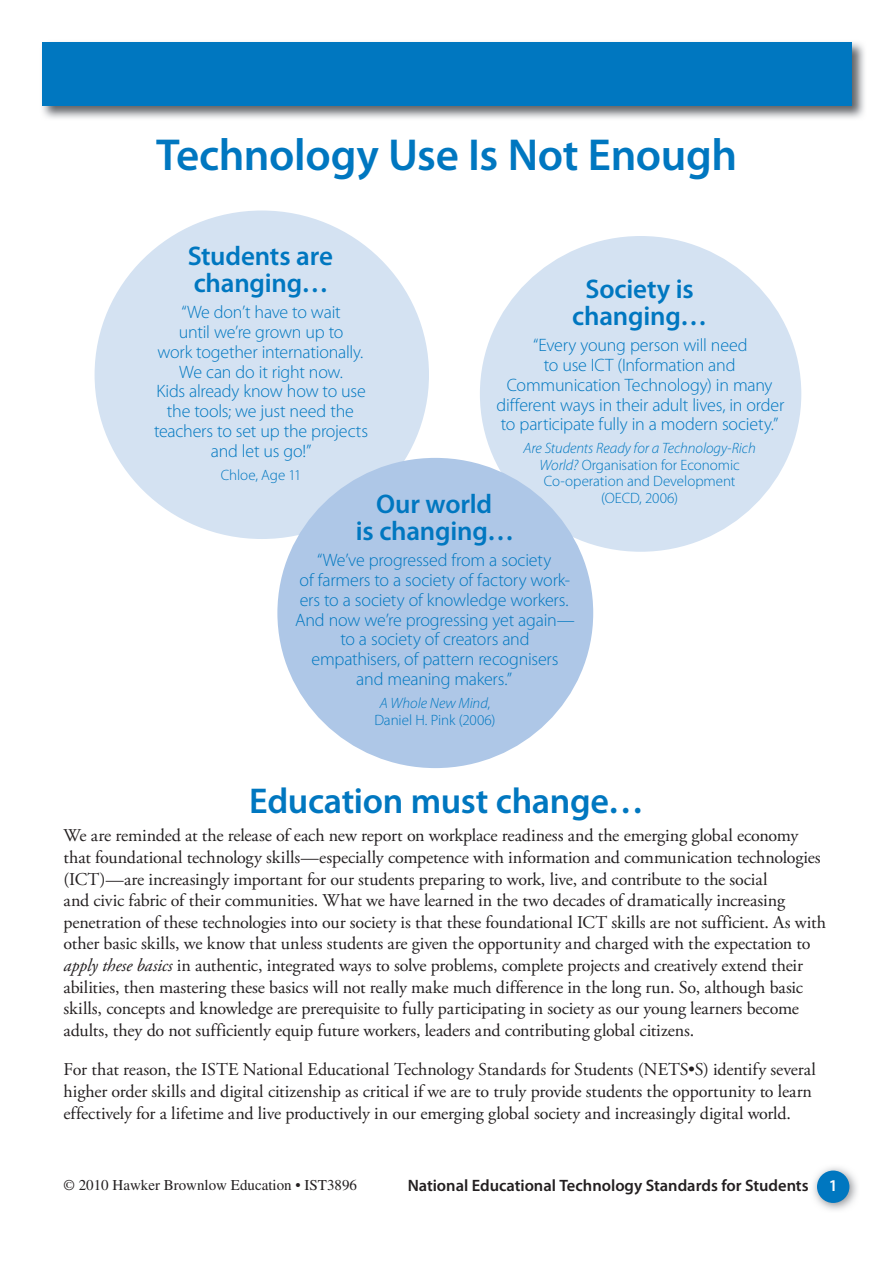
<style>
.page{position:relative;width:893px;height:1263px;background:#fff}
.page>*{position:absolute;margin:0;border:0;box-sizing:border-box;transform-origin:0 0}
.t1{font:600 45px "Myriad Pro";letter-spacing:-.01em;color:#0077c0}
.t2{font:600 36px "Myriad Pro";letter-spacing:-.01em;color:#0077c0}
.t3{font:600 27px/27px "Myriad Pro";letter-spacing:-.01em;color:#0077c0;text-align:center}
.t4{font:18px/21.6px "Adobe Garamond Pro";letter-spacing:-.01em;color:#231f20}
.t5{font:300 18px/19.8px "Myriad Pro";letter-spacing:-.01em;color:#0077c0;text-align:center}
.t6{font:600 16.5px "Myriad Pro";color:#231f20}
.t7{font:300 15px/16.5px "Myriad Pro";letter-spacing:-.005em;color:#0077c0;text-align:center}
.t8{font:15px "Times";color:#231f20}
.s1{font-style:italic}
.s2{color:#fff}
</style>
<div class="page">
<img style="left:42px;top:42px;width:823px;height:77px">
<div style="left:42px;top:43px;width:810px;height:63px;background:#0077c0"></div>
<img style="left:813px;top:1167px;width:44px;height:43px">
<div style="left:817px;top:1171px;width:32px;height:32px;background:#0077c0;border-radius:50%"></div>
<div style="left:95px;top:211px;width:334px;height:328px;background:#d4e2f2;border-radius:50%"></div>
<div style="left:480px;top:236px;width:321px;height:316px;background:#d4e2f2;border-radius:50%"></div>
<div style="left:277px;top:458px;width:316px;height:310px;background:#aec7e7;border-radius:50%"></div>
<p class="t1" style="left:156px;top:138px;width:582px">Technology Use Is Not Enough</p>
<p class="t3" style="left:188px;top:245px;width:147px;text-align:left">Students are changing…</p>
<p class="t5" style="left:154px;top:304px;width:216px">“We don’t have to wait<br>until we’re grown up to<br>work together internationally.<br>We can do it right now.<br>Kids already know how to use the tools; we just need the teachers to set up the projects and let us go!”</p>
<p class="t7" style="left:221px;top:468px;width:82px">Chloe, Age 11</p>
<p class="t3" style="left:572px;top:278px;width:136px">Society is changing…</p>
<p class="t5" style="left:496px;top:337px;width:289px">“Every young person will need<br>to use ICT (Information and Communication Technology) in many different ways in their adult lives, in order to participate fully in a modern society.”</p>
<p class="t7" style="left:523px;top:441px;width:234px"><span class="s1">Are Students Ready for a Technology-Rich<br>World?</span> Organisation for Economic<br>Co-operation and Development (OECD, 2006)</p>
<p class="t3" style="left:356px;top:493px;width:160px">Our world<br>is changing…</p>
<p class="t5" style="left:295px;top:552px;width:281px">“We’ve progressed from a society<br>of farmers to a society of factory work&shy;ers to a society of knowledge workers.<br>And now we’re progressing yet again— to a society of creators and empathisers, of pattern recognisers<br>and meaning makers.”</p>
<p class="t7" style="left:374px;top:696px;width:123px"><span class="s1">A Whole New Mind</span>,<br>Daniel H. Pink (2006)</p>
<p class="t2" style="left:249px;top:788px;width:396px">Education must change…</p>
<p class="t4" style="left:64px;top:827px;width:763px">We are reminded at the release of each new report on workplace readiness and the emerging global economy that foundational technology skills—especially competence with information and communication technologies (ICT)—are increasingly important for our students preparing to work, live, and contribute to the social<br>and civic fabric of their communities. What we have learned in the two decades of dramatically increasing penetration of these technologies into our society is that these foundational ICT skills are not sufficient. As with other basic skills, we know that unless students are given the opportunity and charged with the expectation to <span class="s1">apply these basics</span> in authentic, integrated ways to solve problems, complete projects and creatively extend their abilities, then mastering these basics will not really make much difference in the long run. So, although basic skills, concepts and knowledge are prerequisite to fully participating in society as our young learners become adults, they do not sufficiently equip future workers, leaders and contributing global citizens.</p>
<p class="t4" style="left:64px;top:1061px;width:753px">For that reason, the ISTE National Educational Technology Standards for Students (NETS•S) identify several higher order skills and digital citizenship as critical if we are to truly provide students the opportunity to learn effectively for a lifetime and live productively in our emerging global society and increasingly digital world.</p>
<p class="t8" style="left:64px;top:1179px;width:295px">© 2010 Hawker Brownlow Education • IST3896</p>
<p class="t6" style="left:407px;top:1180px;width:431px">National Educational Technology Standards for Students <span class="s2">1</span></p>
</div>
